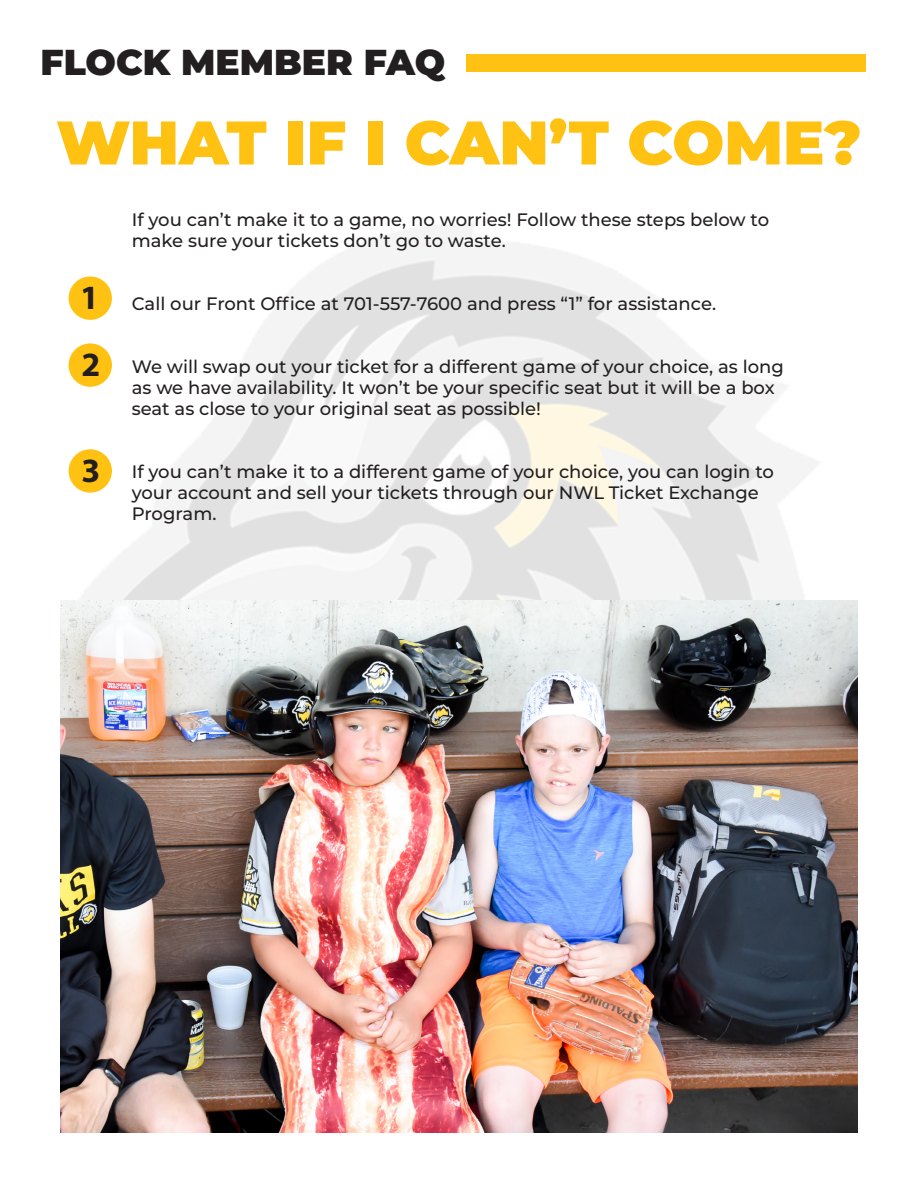
<style>
.page{position:relative;width:918px;height:1188px;background:#fff}
.page>*{position:absolute;margin:0;border:0;box-sizing:border-box;transform-origin:0 0}
.t1{font:900 61.5px "Montserrat";color:#ffc212}
.t2{font:900 36px "Montserrat";color:#231f20}
.t3{font:700 34.05px "Myriad Pro";color:#231f20}
.t4{font:500 18px/21px "Montserrat";color:#231f20}
</style>
<div class="page">
<img style="left:60px;top:224px;width:798px;height:795px">
<img style="left:61px;top:601px;width:796px;height:531px">
<div style="left:69px;top:276px;width:43px;height:44px;background:#ffc212;border-radius:50%"></div>
<div style="left:69px;top:343px;width:43px;height:44px;background:#ffc212;border-radius:50%"></div>
<div style="left:69px;top:449px;width:43px;height:44px;background:#ffc212;border-radius:50%"></div>
<div style="left:467px;top:54px;width:399px;height:18px;background:#ffc212"></div>
<p class="t2" style="left:40px;top:36px;width:406px">FLOCK MEMBER FAQ</p>
<p class="t1" style="left:56px;top:97px;width:807px">WHAT IF I CAN’T COME?</p>
<p class="t3" style="left:80px;top:275px;width:20px">1</p>
<p class="t3" style="left:82px;top:342px;width:20px">2</p>
<p class="t3" style="left:82px;top:448px;width:20px">3</p>
<p class="t4" style="left:132px;top:209px;width:639px">If you can’t make it to a game, no worries! Follow these steps below to make sure your tickets don’t go to waste.</p>
<p class="t4" style="left:132px;top:293px;width:586px">Call our Front Office at 701-557-7600 and press “1” for assistance.</p>
<p class="t4" style="left:132px;top:356px;width:654px">We will swap out your ticket for a different game of your choice, as long as we have availability. It won’t be your specific seat but it will be a box seat as close to your original seat as possible!</p>
<p class="t4" style="left:132px;top:461px;width:644px">If you can’t make it to a different game of your choice, you can login to your account and sell your tickets through our NWL Ticket Exchange<br>Program.</p>
</div>
